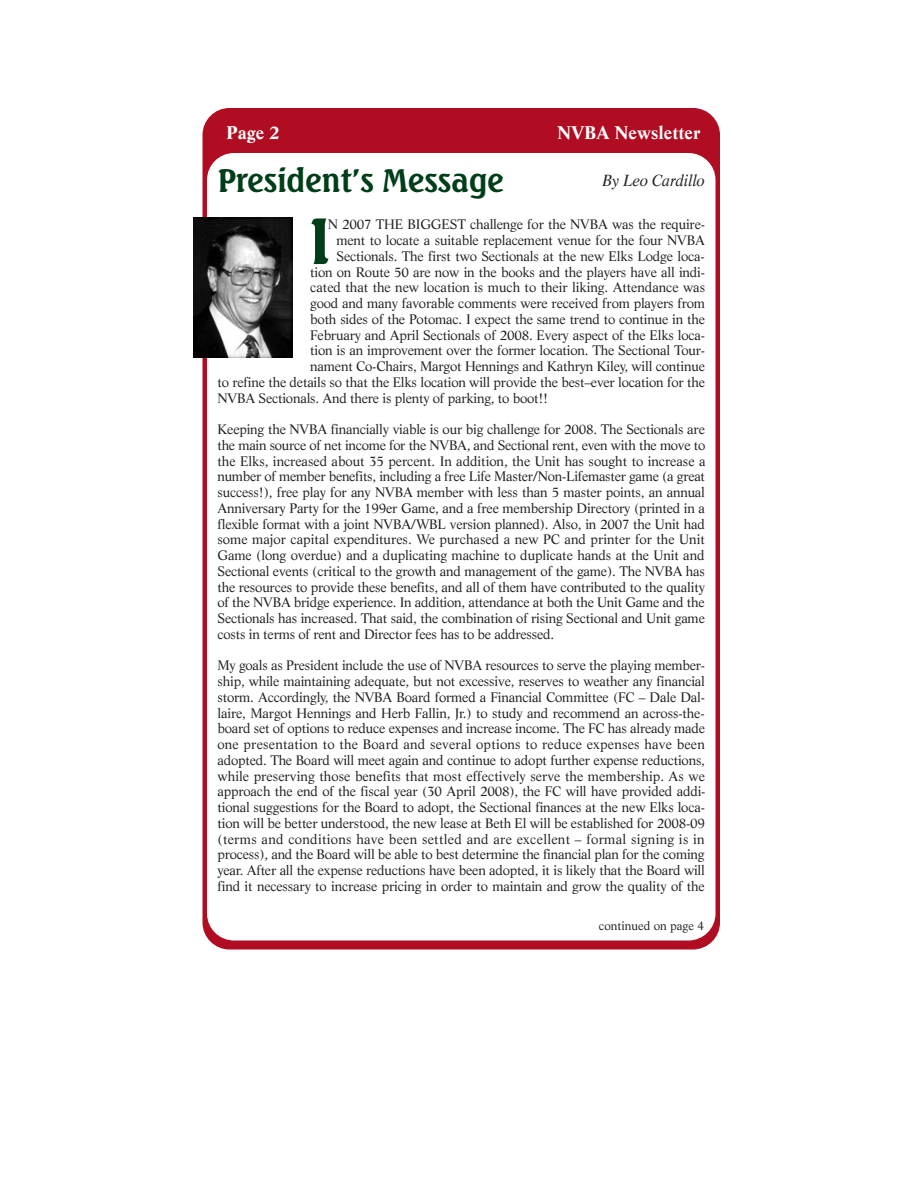
<style>
.page{position:relative;width:918px;height:1188px;background:#fff}
.page>*{position:absolute;margin:0;border:0;box-sizing:border-box;transform-origin:0 0}
.t1{font:700 63px "Seagull BT";color:#003d19}
.t2{font:700 31.5px "Seagull BT";letter-spacing:-.015em;color:#003d19}
.t3{font:700 18px "Life";color:#fff}
.t4{font:italic 15.75px "Life";letter-spacing:-.015em;color:#231f20}
.t5{font:13.5px/15.8px "Life";letter-spacing:-.015em;color:#231f20;text-align:justify}
.t6{font:12px "Life";color:#231f20}
</style>
<div class="page">
<div style="left:202px;top:108px;width:518px;height:842px;background:#b00c22;border-radius:27px"></div>
<div style="left:207px;top:153px;width:509px;height:787px;background:#fff;border-radius:27px"></div>
<img style="left:193px;top:218px;width:99px;height:139px">
<h3 class="t3" style="left:226px;top:126px;width:55px">Page 2</h3>
<h3 class="t3" style="left:558px;top:126px;width:144px">NVBA Newsletter</h3>
<h2 class="t2" style="left:218px;top:167px;width:288px">President’s Message</h2>
<p class="t4" style="left:602px;top:174px;width:104px">By Leo Cardillo</p>
<h1 class="t1" style="left:309px;top:214px;width:24px">I</h1>
<p class="t5" style="left:328px;top:218px;width:379px">N 2007 THE BIGGEST challenge for the NVBA was the require-</p>
<p class="t5" style="left:336px;top:234px;width:370px">ment to locate a suitable replacement venue for the four NVBA</p>
<p class="t5" style="left:336px;top:249px;width:370px">Sectionals. The first two Sectionals at the new Elks Lodge loca-</p>
<p class="t5" style="left:310px;top:265px;width:396px">tion on Route 50 are now in the books and the players have all indi-</p>
<p class="t5" style="left:310px;top:281px;width:396px">cated that the new location is much to their liking. Attendance was</p>
<p class="t5" style="left:310px;top:297px;width:396px">good and many favorable comments were received from players from</p>
<p class="t5" style="left:310px;top:312px;width:396px">both sides of the Potomac. I expect the same trend to continue in the</p>
<p class="t5" style="left:310px;top:328px;width:396px">February and April Sectionals of 2008. Every aspect of the Elks loca-</p>
<p class="t5" style="left:310px;top:344px;width:396px">tion is an improvement over the former location. The Sectional Tour-</p>
<p class="t5" style="left:310px;top:360px;width:396px">nament Co-Chairs, Margot Hennings and Kathryn Kiley, will continue</p>
<p class="t5" style="left:217px;top:375px;width:489px">to refine the details so that the Elks location will provide the best–ever location for the</p>
<p class="t5" style="left:217px;top:391px;width:332px">NVBA Sectionals. And there is plenty of parking, to boot!!</p>
<p class="t5" style="left:217px;top:423px;width:490px">Keeping the NVBA financially viable is our big challenge for 2008. The Sectionals are the main source of net income for the NVBA, and Sectional rent, even with the move to the Elks, increased about 35 percent. In addition, the Unit has sought to increase a number of member benefits, including a free Life Master/Non-Lifemaster game (a great success!), free play for any NVBA member with less than 5 master points, an annual Anniversary Party for the 199er Game, and a free membership Directory (printed in a flexible format with a joint NVBA/WBL version planned). Also, in 2007 the Unit had some major capital expenditures. We purchased a new PC and printer for the Unit Game (long overdue) and a duplicating machine to duplicate hands at the Unit and Sectional events (critical to the growth and management of the game). The NVBA has the resources to provide these benefits, and all of them have contributed to the quality of the NVBA bridge experience. In addition, attendance at both the Unit Game and the Sectionals has increased. That said, the combination of rising Sectional and Unit game costs in terms of rent and Director fees has to be addressed.</p>
<p class="t5" style="left:217px;top:659px;width:490px">My goals as President include the use of NVBA resources to serve the playing member&shy;ship, while maintaining adequate, but not excessive, reserves to weather any financial storm. Accordingly, the NVBA Board formed a Financial Committee (FC – Dale Dal&shy;laire, Margot Hennings and Herb Fallin, Jr.) to study and recommend an across-the&shy;board set of options to reduce expenses and increase income. The FC has already made one presentation to the Board and several options to reduce expenses have been adopted. The Board will meet again and continue to adopt further expense reductions, while preserving those benefits that most effectively serve the membership. As we approach the end of the fiscal year (30 April 2008), the FC will have provided addi&shy;tional suggestions for the Board to adopt, the Sectional finances at the new Elks loca&shy;tion will be better understood, the new lease at Beth El will be established for 2008-09 (terms and conditions have been settled and are excellent – formal signing is in process), and the Board will be able to best determine the financial plan for the coming year. After all the expense reductions have been adopted, it is likely that the Board will find it necessary to increase pricing in order to maintain and grow the quality of the</p>
<p class="t6" style="left:599px;top:921px;width:107px">continued on page 4</p>
</div>
